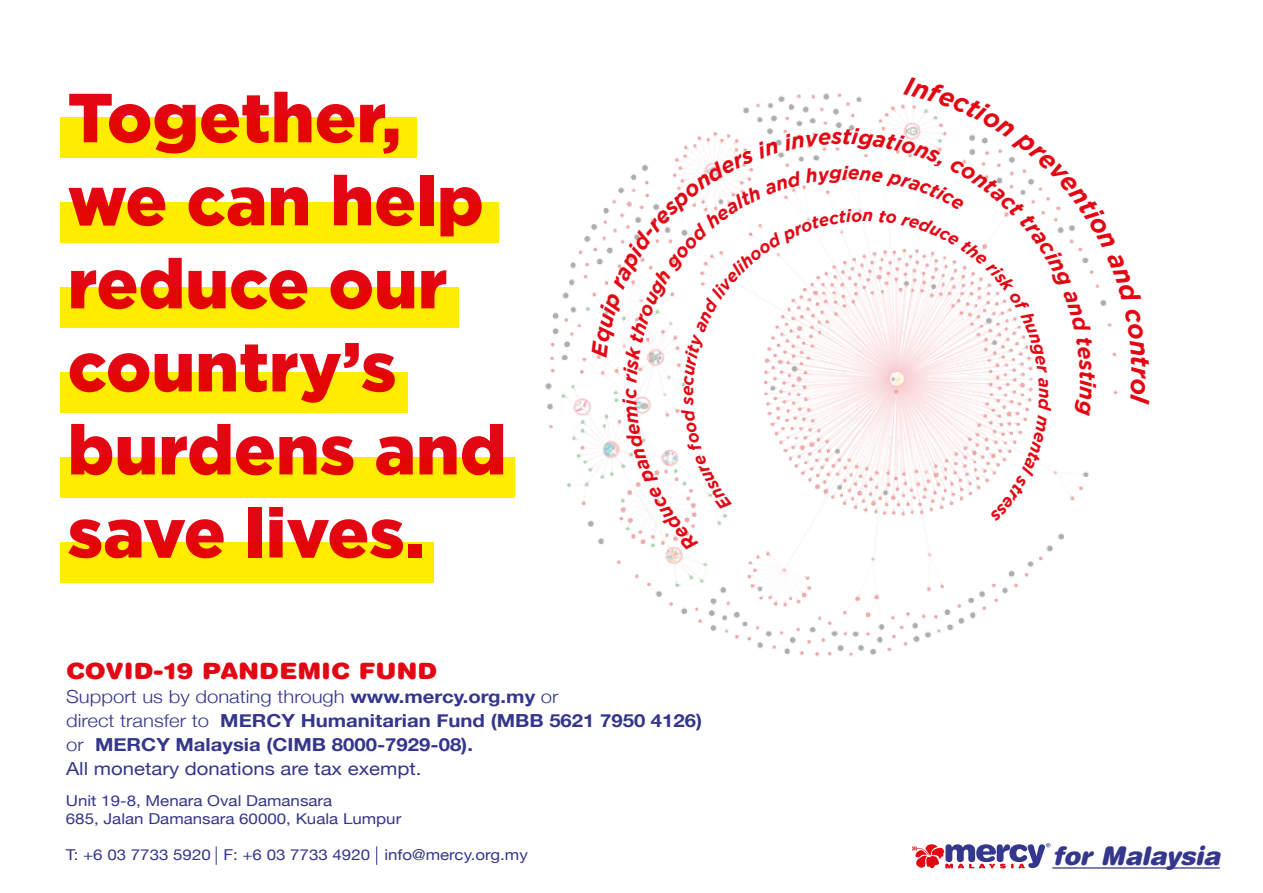
<style>
.page{position:relative;width:1263px;height:893px;background:#fff}
.page>*{position:absolute;margin:0;border:0;box-sizing:border-box;transform-origin:0 0}
.t1{font:900 69.15px/83.1px "Gotham";color:#e30613}
.t2{font:italic 700 25.95px "Gotham";color:#e30613}
.t3{font:italic 900 25.5px "Helvetica Rounded";letter-spacing:-.01em;color:#34378b}
.t4{font:900 22.5px "Helvetica Rounded";color:#e30613;scale:1.13 1}
.t5{font:italic 700 19.05px "Gotham";color:#e30613}
.t6{font:700 18px/24px "Helvetica Neue";color:#34378b;scale:1.13 1}
.t7{font:italic 700 17.1px "Gotham";color:#e30613}
.t8{font:15px/18px "Helvetica Neue";color:#34378b;scale:1.13 1}
.s1{font-weight:300}
.s2{font-weight:400}
</style>
<div class="page">
<img style="left:545px;top:226px;width:499px;height:431px">
<div style="left:60px;top:458px;width:454px;height:40px;background:#ffed00"></div>
<div style="left:60px;top:543px;width:374px;height:40px;background:#ffed00"></div>
<div style="left:60px;top:373px;width:348px;height:40px;background:#ffed00"></div>
<div style="left:60px;top:287px;width:399px;height:41px;background:#ffed00"></div>
<div style="left:60px;top:202px;width:439px;height:41px;background:#ffed00"></div>
<div style="left:60px;top:117px;width:357px;height:41px;background:#ffed00"></div>
<svg style="left:912px;top:843px;width:138px;height:26px"></svg>
<hr style="left:1052px;top:867px;width:168px;height:2px;background:#34378b">
<svg style="left:216px;top:846px;width:1px;height:19px"></svg>
<svg style="left:376px;top:846px;width:1px;height:19px"></svg>
<svg style="left:591px;top:93px;width:527px;height:459px"></svg>
<h1 class="t1" style="left:68px;top:74px;width:440px">Together, we can help reduce our country’s burdens and save lives.</h1>
<p class="t5" style="left:619px;top:399px;width:13px;rotate:-90deg">c</p>
<p class="t7" style="left:1055px;top:388px;width:12px;rotate:90deg">n</p>
<p class="t4" style="left:66px;top:656px;width:330px">COVID-19 PANDEMIC FUND</p>
<p class="t6" style="left:66px;top:685px;width:564px"><span class="s1">Support us by donating through</span> www.mercy.org.my <span class="s1">or<br>direct transfer to</span> MERCY Humanitarian Fund (MBB 5621 7950 4126) <span class="s1">or</span> MERCY Malaysia (CIMB 8000-7929-08).<br><span class="s2">All monetary donations are tax exempt.</span></p>
<h2 class="t2" style="left:1156px;top:367px;width:14px;rotate:90deg">r</h2>
<p class="t8" style="left:66px;top:793px;width:298px">Unit 19-8, Menara Oval Damansara<br>685, Jalan Damansara 60000, Kuala Lumpur</p>
<p class="t8" style="left:66px;top:847px;width:410px">T: +6 03 7733 5920 F: +6 03 7733 4920 info@mercy.org.my</p>
<h3 class="t3" style="left:1052px;top:840px;width:169px">for Malaysia</h3>
</div>
